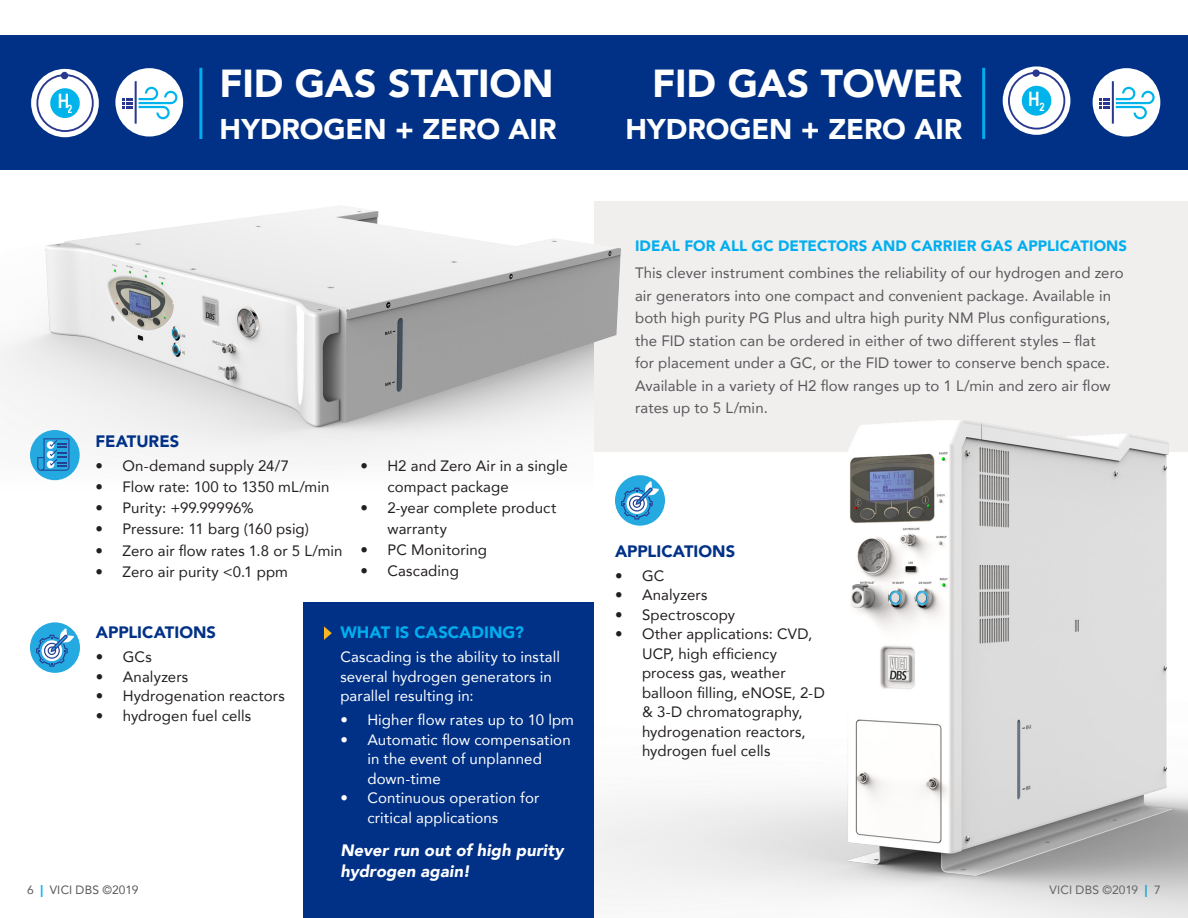
<style>
.page{position:relative;width:1188px;height:918px;background:#fff}
.page>*{position:absolute;margin:0;border:0;box-sizing:border-box;transform-origin:0 0}
.t1{font:900 39px "Avenir";letter-spacing:-.01em;color:#fff}
.t2{font:900 28.5px "Avenir";letter-spacing:-.005em;color:#fff}
.t3{font:700 19.8px "Arial Narrow";color:#fff}
.t4{font:italic 900 16.5px/21px "Avenir";letter-spacing:.005em;color:#fff}
.t5{font:900 16.5px "Avenir";color:#003186}
.t6{font:900 16.5px "Avenir";letter-spacing:.005em;color:#00aeef}
.t7{font:15px/19.5px "Avenir";letter-spacing:.005em;color:#231f20}
.t8{font:15px/22.5px "Avenir";letter-spacing:.005em;color:#57585a}
.t9{font:15px/19.5px "Avenir";letter-spacing:.005em;color:#fff}
.t10{font:900 15px "Avenir";letter-spacing:.005em;color:#00aeef}
.t11{font:12px "Avenir";letter-spacing:.015em;color:#57585a}
.s1{font-weight:900;color:#00baf1}
</style>
<div class="page">
<div style="left:303px;top:603px;width:291px;height:315px;background:#003186"></div>
<div style="left:594px;top:201px;width:594px;height:250px;background:#f1eeee"></div>
<img style="left:0;top:205px;width:621px;height:250px">
<div style="left:0;top:36px;width:1188px;height:134px;background:#003186"></div>
<hr style="left:199px;top:68px;width:3px;height:71px;background:#00aeef">
<div style="left:31px;top:69px;width:68px;height:68px;background:#fff;border-radius:50%"></div>
<div style="left:36px;top:74px;width:58px;height:58px;border:2px solid #2a3990;border-radius:50%"></div>
<div style="left:50px;top:88px;width:30px;height:30px;background:#00b4eb;border-radius:50%"></div>
<div style="left:61px;top:72px;width:7px;height:7px;background:#2a3990;border-radius:50%"></div>
<img style="left:594px;top:419px;width:594px;height:499px">
<div style="left:115px;top:68px;width:68px;height:69px;background:#fff;border-radius:50%"></div>
<svg style="left:122px;top:98px;width:11px;height:10px"></svg>
<svg style="left:139px;top:87px;width:38px;height:32px"></svg>
<hr style="left:135px;top:81px;width:2px;height:43px;background:#283a8f">
<hr style="left:982px;top:68px;width:3px;height:71px;background:#00aeef">
<svg style="left:1003px;top:66px;width:67px;height:69px;background:#ebeef5"></svg>
<div style="left:1008px;top:72px;width:57px;height:58px;border:2px solid #2a3990;border-radius:50%"></div>
<div style="left:1022px;top:86px;width:29px;height:30px;background:#00b4eb;border-radius:50%"></div>
<div style="left:1032px;top:69px;width:8px;height:8px;background:#2a3990;border-radius:50%"></div>
<div style="left:1093px;top:68px;width:67px;height:69px;background:#fff;border-radius:50%"></div>
<svg style="left:1099px;top:98px;width:11px;height:10px"></svg>
<svg style="left:1116px;top:87px;width:39px;height:32px"></svg>
<hr style="left:1112px;top:81px;width:2px;height:43px;background:#283a8f">
<div style="left:30px;top:622px;width:50px;height:51px;background:#24a9e1;border-radius:50%"></div>
<svg style="left:36px;top:629px;width:38px;height:38px"></svg>
<div style="left:615px;top:475px;width:50px;height:51px;background:#24a9e1;border-radius:50%"></div>
<svg style="left:621px;top:481px;width:38px;height:39px"></svg>
<svg style="left:324px;top:626px;width:8px;height:14px"></svg>
<div style="left:30px;top:430px;width:50px;height:50px;background:#24a9e1;border-radius:50%"></div>
<svg style="left:37px;top:438px;width:32px;height:33px"></svg>
<h3 class="t3" style="left:57px;top:86px;width:17px">H<sub>2</sub></h3>
<h1 class="t1" style="left:220px;top:50px;width:336px">FID GAS STATION</h1>
<h2 class="t2" style="left:220px;top:105px;width:338px">HYDROGEN + ZERO AIR</h2>
<p class="t5" style="left:95px;top:427px;width:85px">FEATURES</p>
<p class="t7" style="left:95px;top:455px;width:195px">• On-demand supply 24/7</p>
<p class="t7" style="left:95px;top:476px;width:235px">• Flow rate: 100 to 1350 mL/min</p>
<p class="t7" style="left:95px;top:497px;width:160px">• Purity: +99.99996%</p>
<p class="t7" style="left:95px;top:518px;width:215px">• Pressure: 11 barg (160 psig)</p>
<p class="t7" style="left:95px;top:541px;width:249px">• Zero air flow rates 1.8 or 5 L/min</p>
<p class="t7" style="left:95px;top:562px;width:194px">• Zero air purity &lt;0.1 ppm</p>
<p class="t7" style="left:387px;top:455px;width:182px;line-height:21px;text-indent:-27px">• H2 and Zero Air in a single compact package</p>
<p class="t7" style="left:387px;top:497px;width:170px;line-height:21px;text-indent:-27px">• 2-year complete product warranty</p>
<p class="t7" style="left:360px;top:540px;width:128px">• PC Monitoring</p>
<p class="t7" style="left:360px;top:561px;width:100px">• Cascading</p>
<p class="t5" style="left:96px;top:618px;width:122px">APPLICATIONS</p>
<p class="t7" style="left:96px;top:647px;width:57px">• GCs</p>
<p class="t7" style="left:96px;top:666px;width:94px">• Analyzers</p>
<p class="t7" style="left:96px;top:686px;width:191px">• Hydrogenation reactors</p>
<p class="t7" style="left:96px;top:705px;width:157px">• hydrogen fuel cells</p>
<p class="t6" style="left:340px;top:618px;width:185px">WHAT IS CASCADING?</p>
<p class="t9" style="left:340px;top:647px;width:221px">Cascading is the ability to install several hydrogen generators in parallel resulting in:</p>
<p class="t9" style="left:340px;top:710px;width:235px">• Higher flow rates up to 10 lpm</p>
<p class="t9" style="left:367px;top:729px;width:205px;text-indent:-27px">• Automatic flow compensation in the event of unplanned down-time</p>
<p class="t9" style="left:367px;top:788px;width:173px;text-indent:-27px">• Continuous operation for critical applications</p>
<p class="t4" style="left:340px;top:839px;width:225px">Never run out of high purity hydrogen again!</p>
<h1 class="t1" style="left:652px;top:50px;width:312px">FID GAS TOWER</h1>
<h2 class="t2" style="left:625px;top:105px;width:338px">HYDROGEN + ZERO AIR</h2>
<h3 class="t3" style="left:1029px;top:84px;width:17px">H<sub>2</sub></h3>
<p class="t10" style="left:635px;top:233px;width:494px">IDEAL FOR ALL GC DETECTORS AND CARRIER GAS APPLICATIONS</p>
<p class="t8" style="left:635px;top:261px;width:490px">This clever instrument combines the reliability of our hydrogen and zero air generators into one compact and convenient package. Available in both high purity PG Plus and ultra high purity NM Plus configurations, the FID station can be ordered in either of two different styles – flat<br>for placement under a GC, or the FID tower to conserve bench space.<br>Available in a variety of H2 flow ranges up to 1 L/min and zero air flow rates up to 5 L/min.</p>
<p class="t5" style="left:615px;top:537px;width:122px">APPLICATIONS</p>
<p class="t7" style="left:615px;top:565px;width:51px">• GC</p>
<p class="t7" style="left:615px;top:585px;width:94px">• Analyzers</p>
<p class="t7" style="left:615px;top:604px;width:122px">• Spectroscopy</p>
<p class="t7" style="left:642px;top:624px;width:184px;text-indent:-27px">• Other applications: CVD,<br>UCP, high efficiency process gas, weather balloon filling, eNOSE, 2-D &amp; 3-D chromatography, hydrogenation reactors, hydrogen fuel cells</p>
<p class="t11" style="left:27px;top:880px;width:113px">6 <span class="s1">|</span> VICI DBS ©2019</p>
<p class="t11" style="left:1050px;top:880px;width:113px">VICI DBS ©2019 <span class="s1">|</span> 7</p>
</div>
